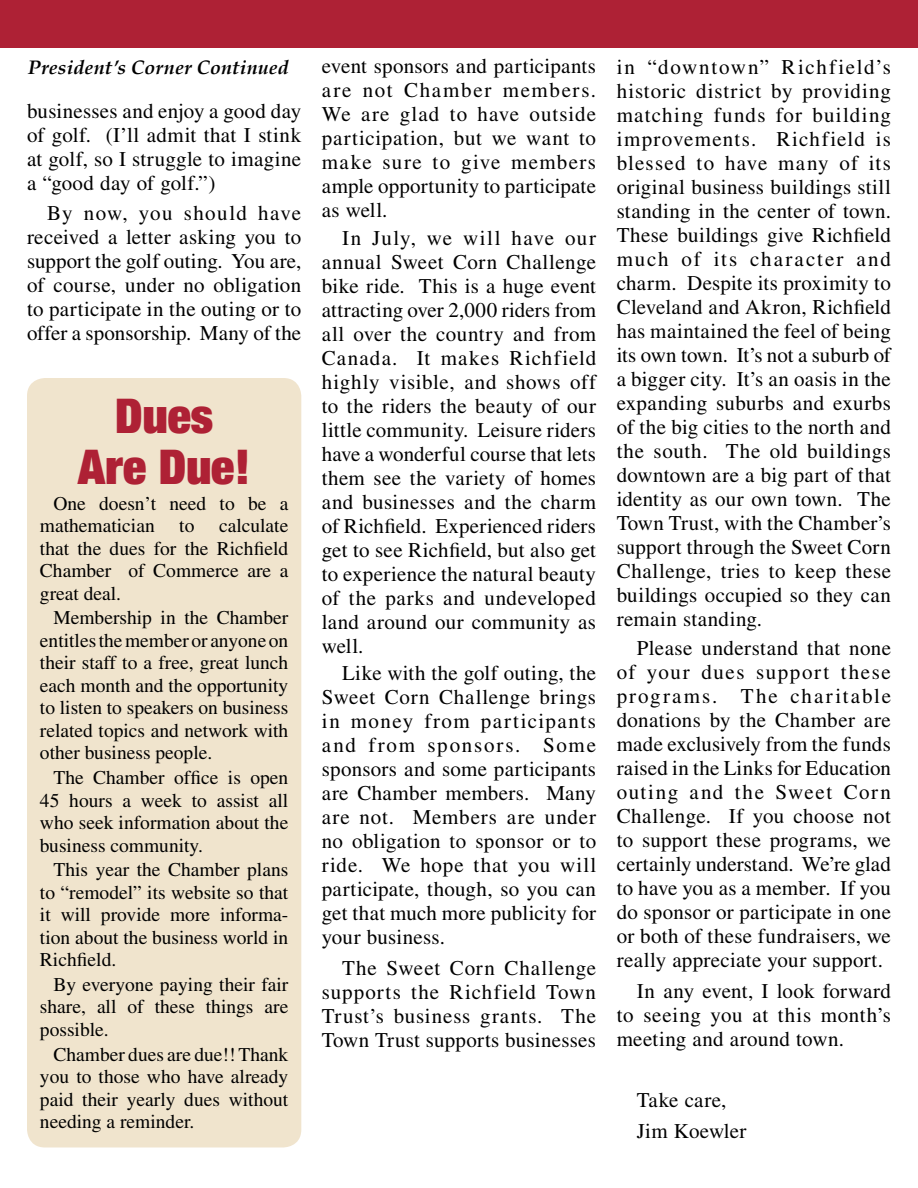
<style>
.page{position:relative;width:918px;height:1188px;background:#fff}
.page>*{position:absolute;margin:0;border:0;box-sizing:border-box;transform-origin:0 0}
.t1{font:900 expanded 48px/51px "Helvetica Neue";color:#ae2135;text-align:center}
.t2{font:21px/24px "Times";letter-spacing:.015em;color:#000;text-align:justify}
.t3{font:19.5px/22.5px "Times";color:#000;text-align:justify}
.t4{font:italic 700 19.5px "Book Antiqua";letter-spacing:.01em;color:#000}
</style>
<div class="page">
<div style="left:27px;top:378px;width:274px;height:770px;background:#f0e4cd;border-radius:18px"></div>
<div style="left:0;top:0;width:918px;height:48px;background:#ae2135"></div>
<p class="t4" style="left:28px;top:56px;width:262px">President’s Corner Continued</p>
<p class="t2" style="left:27px;top:98px;width:276px">businesses and enjoy a good day of golf. (I’ll admit that I stink at golf, so I struggle to imagine a “good day of golf.”)</p>
<p class="t2" style="left:27px;top:201px;width:276px;text-indent:20px">By now, you should have received a letter asking you to support the golf outing. You are, of course, under no obligation to participate in the outing or to offer a sponsorship. Many of the</p>
<h1 class="t1" style="left:78px;top:389px;width:174px">Dues<br>Are Due!</h1>
<p class="t3" style="left:40px;top:492px;width:250px;text-indent:13px">One doesn’t need to be a mathematician</p>
<p class="t3" style="left:40px;top:514px;width:250px;text-indent:179px">calculate that the dues for the Richfield Chamber of Commerce are a great deal.</p>
<p class="t3" style="left:40px;top:607px;width:250px;text-indent:13px">Membership in the Chamber entitles the member or anyone on their staff to a free, great lunch each month and the opportunity to listen to speakers on business related topics and network with other business people.</p>
<p class="t3" style="left:40px;top:766px;width:250px;text-indent:13px">The Chamber office is open 45 hours a week to assist all who seek information about the business community.</p>
<p class="t3" style="left:40px;top:858px;width:250px;text-indent:13px">This year the Chamber plans to “remodel” its website so that it will provide more informa&shy;tion about the business world in Richfield.</p>
<p class="t3" style="left:40px;top:973px;width:250px;text-indent:13px">By everyone paying their fair share, all of these things are possible.</p>
<p class="t3" style="left:40px;top:1043px;width:250px;text-indent:13px">Chamber dues are due!! Thank you to those who have already paid their yearly dues without needing a reminder.</p>
<p class="t3" style="left:179px;top:514px;width:17px">to</p>
<p class="t2" style="left:322px;top:54px;width:276px">event sponsors and participants are not Chamber members.<br>We are glad to have outside participation, but we want to make sure to give members ample opportunity to participate as well.</p>
<p class="t2" style="left:322px;top:226px;width:276px;text-indent:20px">In July, we will have our annual Sweet Corn Challenge bike ride. This is a huge event attracting over 2,000 riders from all over the country and from Canada. It makes Richfield highly visible, and shows off to the riders the beauty of our little community. Leisure riders have a wonderful course that lets them see the variety of homes and businesses and the charm of Richfield. Experienced riders get to see Richfield, but also get to experience the natural beauty of the parks and undeveloped land around our community as well.</p>
<p class="t2" style="left:322px;top:661px;width:276px;text-indent:20px">Like with the golf outing, the Sweet Corn Challenge brings in money from participants and from sponsors. Some sponsors and some participants are Chamber members. Many are not. Members are under no obligation to sponsor or to ride. We hope that you will participate, though, so you can get that much more publicity for your business.</p>
<p class="t2" style="left:322px;top:956px;width:276px;text-indent:20px">The Sweet Corn Challenge supports the Richfield Town Trust’s business grants. The Town Trust supports businesses</p>
<p class="t2" style="left:617px;top:54px;width:276px">in “downtown” Richfield’s historic district by providing matching funds for building improvements. Richfield is blessed to have many of its original business buildings still standing in the center of town.<br>These buildings give Richfield much of its character and charm. Despite its proximity to Cleveland and Akron, Richfield has maintained the feel of being its own town. It’s not a suburb of a bigger city. It’s an oasis in the expanding suburbs and exurbs of the big cities to the north and the south. The old buildings downtown are a big part of that identity as our own town. The Town Trust, with the Chamber’s support through the Sweet Corn Challenge, tries to keep these buildings occupied so they can remain standing.</p>
<p class="t2" style="left:617px;top:636px;width:276px;text-indent:20px">Please understand that none of your dues support these programs. The charitable donations by the Chamber are made exclusively from the funds raised in the Links for Education outing and the Sweet Corn Challenge. If you choose not to support these programs, we certainly understand. We’re glad to have you as a member. If you do sponsor or participate in one or both of these fundraisers, we really appreciate your support.</p>
<p class="t2" style="left:617px;top:979px;width:276px;text-indent:20px">In any event, I look forward to seeing you at this month’s meeting and around town.</p>
<p class="t2" style="left:637px;top:1085px;width:111px;line-height:30.8px">Take care,<br>Jim Koewler</p>
</div>
